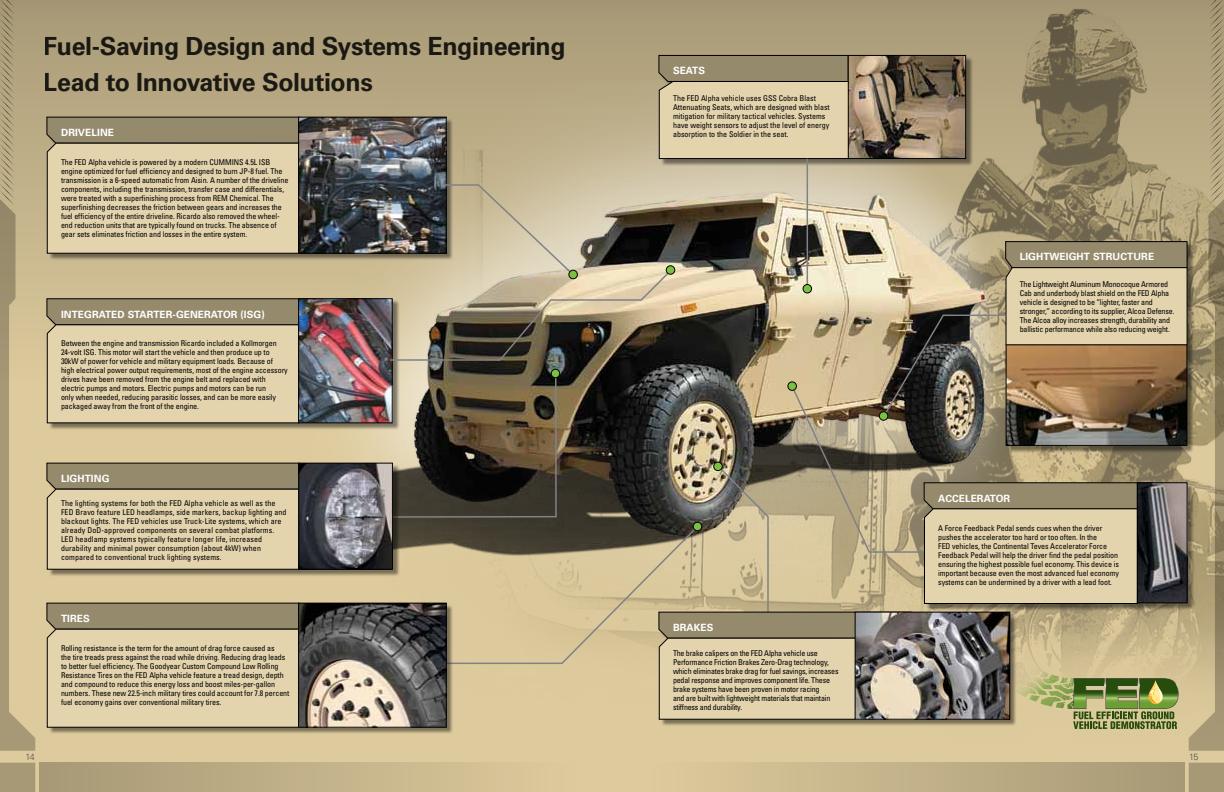
<style>
.page{position:relative;width:1224px;height:792px;background:#fff}
.page>*{position:absolute;margin:0;border:0;box-sizing:border-box;transform-origin:0 0}
.t1{font:700 25px/36px "Univers";letter-spacing:-.015em;color:#000}
.t2{font:700 10px "Univers";letter-spacing:.01em;color:#fff}
.t3{font:300 9px "Univers";color:#4d4d4f}
.t4{font:condensed 8px/9px "Univers";letter-spacing:-.01em;color:#000}
.t5{font:condensed 8px/9px "Univers";letter-spacing:.01em;color:#000}
</style>
<div class="page">
<div style="left:0;top:0;width:612px;height:792px;background:#decb9d"></div>
<div style="left:0;top:0;width:612px;height:382px;background:linear-gradient(to bottom,#a79976,#d1c094)"></div>
<svg style="left:39px;top:763px;width:349px;height:29px;background:#b8a882"></svg>
<svg style="left:0;top:0;width:35px;height:792px"></svg>
<img style="left:235px;top:81px;width:153px;height:522px">
<div style="left:48px;top:300px;width:352px;height:130px;background:#000;opacity:.45"></div>
<svg style="left:47px;top:299px;width:251px;height:124px;background:#cfc19d"></svg>
<img style="left:300px;top:301px;width:88px;height:120px">
<div style="left:298px;top:299px;width:94px;height:124px;border:1px solid #000"></div>
<div style="left:48px;top:118px;width:406px;height:143px;background:#000;opacity:.45"></div>
<svg style="left:47px;top:117px;width:251px;height:136px;background:#d0c29e"></svg>
<img style="left:300px;top:119px;width:88px;height:132px">
<div style="left:298px;top:117px;width:148px;height:136px;border:1px solid #000"></div>
<div style="left:48px;top:464px;width:352px;height:113px;background:#000;opacity:.45"></div>
<svg style="left:47px;top:463px;width:252px;height:106px;background:#c9bb98"></svg>
<img style="left:301px;top:465px;width:87px;height:102px">
<div style="left:299px;top:463px;width:94px;height:106px;border:1px solid #000"></div>
<div style="left:48px;top:604px;width:406px;height:131px;background:#000;opacity:.45"></div>
<svg style="left:47px;top:603px;width:251px;height:124px;background:#cfc09d"></svg>
<img style="left:300px;top:605px;width:88px;height:120px">
<div style="left:298px;top:603px;width:148px;height:124px;border:1px solid #000"></div>
<img style="left:388px;top:0;width:836px;height:792px">
<div style="left:879px;top:412px;width:9px;height:8px;background:#7ac143;border-radius:50%"></div>
<div style="left:879px;top:411px;width:9px;height:9px;border:1px solid #000;border-radius:50%"></div>
<h1 class="t1" style="left:44px;top:28px;width:524px">FUEL-SAVING DESIGN AND SYSTEMS ENGINEERING<br>LEAD TO INNOVATIVE SOLUTIONS</h1>
<p class="t2" style="left:61px;top:127px;width:55px">DRIVELINE</p>
<p class="t4" style="left:61px;top:157px;width:229px">The FED Alpha vehicle is powered by a modern CUMMINS 4.5L ISB engine optimized for fuel efficiency and designed to burn JP-8 fuel. The transmission is a 6-speed automatic from Aisin. A number of the driveline components, including the transmission, transfer case and differentials, were treated with a superfinishing process from REM Chemical. The superfinishing decreases the friction between gears and increases the fuel efficiency of the entire driveline. Ricardo also removed the wheel&shy;end reduction units that are typically found on trucks. The absence of gear sets eliminates friction and losses in the entire system.</p>
<p class="t2" style="left:61px;top:308px;width:205px">INTEGRATED STARTER-GENERATOR (ISG)</p>
<p class="t4" style="left:61px;top:339px;width:228px">Between the engine and transmission Ricardo included a Kollmorgen 24-volt ISG. This motor will start the vehicle and then produce up to 30kW of power for vehicle and military equipment loads. Because of high electrical power output requirements, most of the engine accessory drives have been removed from the engine belt and replaced with electric pumps and motors. Electric pumps and motors can be run<br>only when needed, reducing parasitic losses, and can be more easily packaged away from the front of the engine.</p>
<p class="t2" style="left:61px;top:473px;width:41px">LIGHTING</p>
<p class="t5" style="left:61px;top:498px;width:227px">The lighting systems for both the FED Alpha vehicle as well as the FED Bravo feature LED headlamps, side markers, backup lighting and blackout lights. The FED vehicles use Truck-Lite systems, which are already DoD-approved components on several combat platforms.<br>LED headlamp systems typically feature longer life, increased durability and minimal power consumption (about 4kW) when compared to conventional truck lighting systems.</p>
<p class="t2" style="left:61px;top:613px;width:29px">TIRES</p>
<p class="t4" style="left:61px;top:643px;width:230px">Rolling resistance is the term for the amount of drag force caused as<br>the tire treads press against the road while driving. Reducing drag leads to better fuel efficiency. The Goodyear Custom Compound Low Rolling Resistance Tires on the FED Alpha vehicle feature a tread design, depth and compound to reduce this energy loss and boost miles-per-gallon numbers. These new 22.5-inch military tires could account for 7.8 percent fuel economy gains over conventional military tires.</p>
<p class="t2" style="left:673px;top:65px;width:34px">SEATS</p>
<p class="t4" style="left:673px;top:94px;width:158px">The FED Alpha vehicle uses GSS Cobra Blast Attenuating Seats, which are designed with blast mitigation for military tactical vehicles. Systems have weight sensors to adjust the level of energy absorption to the Soldier in the seat.</p>
<p class="t2" style="left:673px;top:622px;width:41px">BRAKES</p>
<p class="t4" style="left:673px;top:648px;width:167px">The brake calipers on the FED Alpha vehicle use Performance Friction Brakes Zero-Drag technology, which eliminates brake drag for fuel savings, increases pedal response and improves component life. These brake systems have been proven in motor racing<br>and are built with lightweight materials that maintain stiffness and durability.</p>
<p class="t2" style="left:1020px;top:251px;width:129px">LIGHTWEIGHT STRUCTURE</p>
<p class="t4" style="left:1020px;top:279px;width:156px">The Lightweight Aluminum Monocoque Armored Cab and underbody blast shield on the FED Alpha vehicle is designed to be “lighter, faster and stronger,” according to its supplier, Alcoa Defense.<br>The Alcoa alloy increases strength, durability and ballistic performance while also reducing weight.</p>
<p class="t2" style="left:938px;top:492px;width:74px">ACCELERATOR</p>
<p class="t4" style="left:938px;top:524px;width:182px">A Force Feedback Pedal sends cues when the driver pushes the accelerator too hard or too often. In the<br>FED vehicles, the Continental Teves Accelerator Force Feedback Pedal will help the driver find the pedal position ensuring the highest possible fuel economy. This device is important because even the most advanced fuel economy systems can be undermined by a driver with a lead foot.</p>
<p class="t3" style="left:25px;top:752px;width:11px">14</p>
<p class="t3" style="left:1189px;top:752px;width:11px">15</p>
</div>
